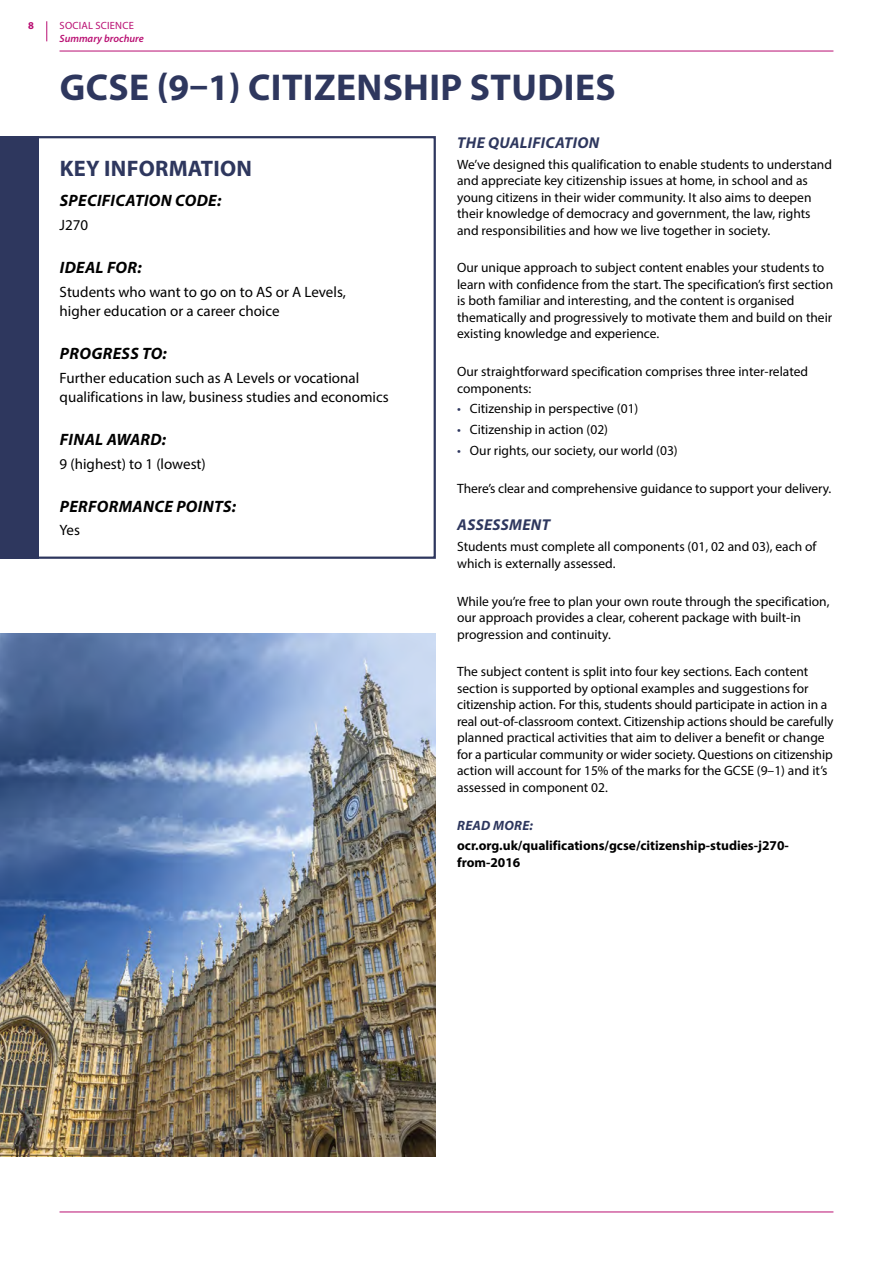
<style>
.page{position:relative;width:893px;height:1263px;background:#fff}
.page>*{position:absolute;margin:0;border:0;box-sizing:border-box;transform-origin:0 0}
.Qualificaton_Header_1{font:700 37.5px "Myriad Pro";letter-spacing:.01em;color:#2e375e}
.Qualification_Header_2{font:700 22.5px "Myriad Pro";letter-spacing:.01em;color:#2e375e}
.Qualification_Header_3{font:italic 700 16.5px "Myriad Pro";letter-spacing:.02em;color:#000}
.Qualification_Header_4{font:italic 700 15.75px "Myriad Pro";letter-spacing:.02em;color:#2e375e}
.Body_Text{font:15px/19.5px "Myriad Pro";color:#000}
.Qualification_Text{font:13.5px/16.5px "Myriad Pro";color:#000}
.Qualification_Text_1mm{font:13.5px/16.5px "Myriad Pro";color:#000}
.Qualification_Text-2{font:700 13.5px/16.5px "Myriad Pro";color:#000}
.Bullet{font:13.5px "Myriad Pro";color:#000}
.Bullet_5mm{font:13.5px "Myriad Pro";color:#000}
.Qualification_Read_More_Header{font:italic 700 13.5px "Myriad Pro";letter-spacing:.02em;color:#2e375e}
.t1{font:italic 600 10.5px "Myriad Pro";color:#b90f72}
.t2{font:10.5px "Myriad Pro";letter-spacing:.02em;color:#b90f72}
.t3{font:700 10.5px "Myriad Pro";color:#b90f72}
.s1{color:#2e375e}
</style>
<div class="page">
<hr style="left:60px;top:1211px;width:773px;height:1px;background:#b90f72">
<svg style="left:46px;top:21px;width:1px;height:20px"></svg>
<hr style="left:60px;top:51px;width:773px;height:1px;background:#b90f72">
<div style="left:36px;top:136px;width:400px;height:423px;border:2px solid #2e375e"></div>
<div style="left:0;top:136px;width:38px;height:423px;background:#2e375e"></div>
<img style="left:0;top:634px;width:436px;height:523px">
<p class="t3" style="left:28px;top:19px;width:7px">8</p>
<p class="t2" style="left:60px;top:19px;width:76px">SOCIAL SCIENCE</p>
<p class="t1" style="left:60px;top:32px;width:86px">Summary brochure</p>
<p class="Qualificaton_Header_1" style="left:60px;top:63px;width:557px">GCSE (9–1) CITIZENSHIP STUDIES</p>
<p class="Qualification_Header_4" style="left:457px;top:132px;width:144px">THE QUALIFICATION</p>
<p class="Qualification_Text" style="left:457px;top:156px;width:376px">We’ve designed this qualification to enable students to understand and appreciate key citizenship issues at home, in school and as young citizens in their wider community. It also aims to deepen their knowledge of democracy and government, the law, rights and responsibilities and how we live together in society.</p>
<p class="Qualification_Text" style="left:457px;top:259px;width:378px">Our unique approach to subject content enables your students to learn with confidence from the start. The specification’s first section is both familiar and interesting, and the content is organised thematically and progressively to motivate them and build on their existing knowledge and experience.</p>
<p class="Qualification_Text_1mm" style="left:457px;top:363px;width:352px">Our straightforward specification comprises three inter-related components:</p>
<p class="Bullet" style="left:457px;top:401px;width:183px"><span class="s1">•</span> Citizenship in perspective (01)</p>
<p class="Bullet" style="left:457px;top:421px;width:152px"><span class="s1">•</span> Citizenship in action (02)</p>
<p class="Bullet_5mm" style="left:457px;top:442px;width:222px"><span class="s1">•</span> Our rights, our society, our world (03)</p>
<p class="Qualification_Text" style="left:457px;top:480px;width:376px">There’s clear and comprehensive guidance to support your delivery.</p>
<p class="Qualification_Header_4" style="left:457px;top:515px;width:94px">ASSESSMENT</p>
<p class="Qualification_Text" style="left:457px;top:538px;width:361px">Students must complete all components (01, 02 and 03), each of which is externally assessed.</p>
<p class="Qualification_Text" style="left:457px;top:592px;width:374px">While you’re free to plan your own route through the specification, our approach provides a clear, coherent package with built-in progression and continuity.</p>
<p class="Qualification_Text" style="left:457px;top:663px;width:378px">The subject content is split into four key sections. Each content section is supported by optional examples and suggestions for citizenship action. For this, students should participate in action in a real out-of-classroom context. Citizenship actions should be carefully planned practical activities that aim to deliver a benefit or change for a particular community or wider society. Questions on citizenship action will account for 15% of the marks for the GCSE (9–1) and it’s assessed in component 02.</p>
<p class="Qualification_Read_More_Header" style="left:457px;top:816px;width:77px">READ MORE:</p>
<p class="Qualification_Text-2" style="left:457px;top:837px;width:333px">ocr.org.uk/qualifications/gcse/citizenship-studies-j270- from-2016</p>
<h1 class="Qualification_Header_2" style="left:60px;top:154px;width:194px">KEY INFORMATION</h1>
<h2 class="Qualification_Header_3" style="left:60px;top:190px;width:163px">SPECIFICATION CODE:</h2>
<p class="Body_Text" style="left:60px;top:215px;width:30px">J270</p>
<h2 class="Qualification_Header_3" style="left:60px;top:257px;width:83px">IDEAL FOR:</h2>
<p class="Body_Text" style="left:60px;top:282px;width:288px">Students who want to go on to AS or A Levels, higher education or a career choice</p>
<h2 class="Qualification_Header_3" style="left:60px;top:343px;width:109px">PROGRESS TO:</h2>
<p class="Body_Text" style="left:60px;top:368px;width:331px">Further education such as A Levels or vocational qualifications in law, business studies and economics</p>
<h2 class="Qualification_Header_3" style="left:60px;top:429px;width:108px">FINAL AWARD:</h2>
<p class="Body_Text" style="left:60px;top:454px;width:148px">9 (highest) to 1 (lowest)</p>
<h2 class="Qualification_Header_3" style="left:60px;top:495px;width:178px">PERFORMANCE POINTS:</h2>
<p class="Body_Text" style="left:60px;top:520px;width:22px">Yes</p>
</div>
